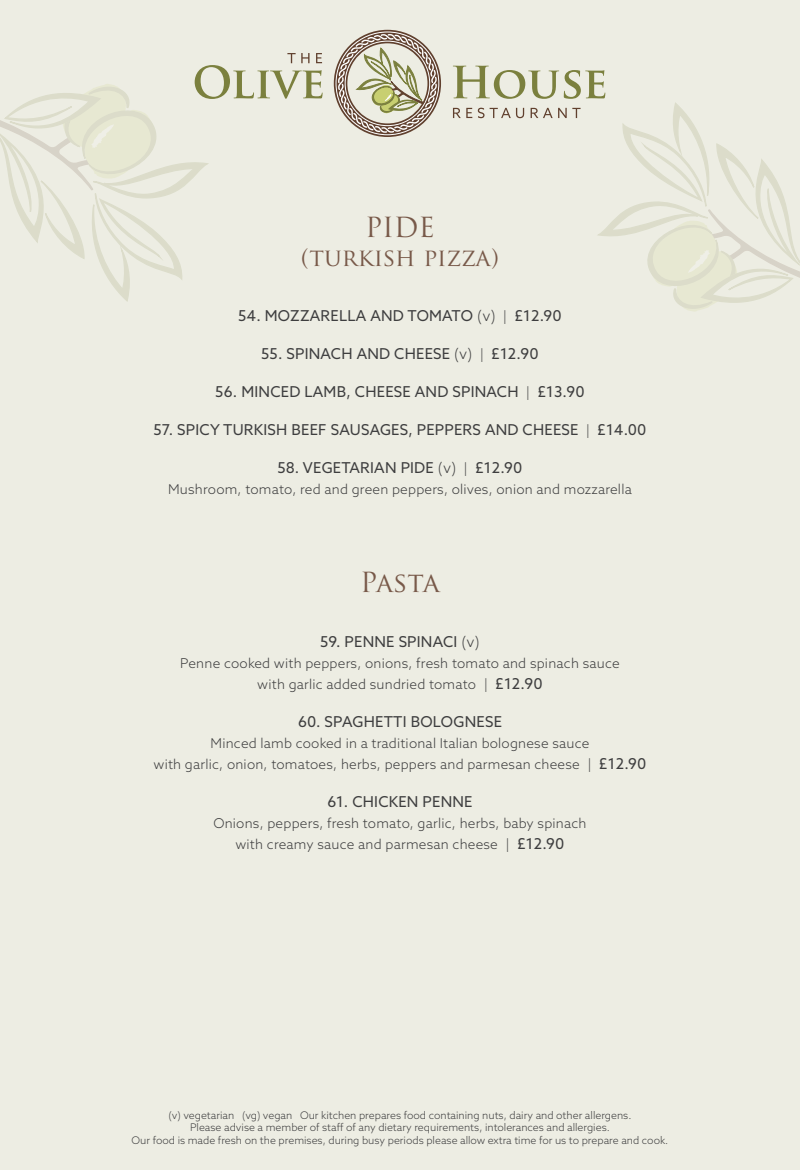
<style>
.page{position:relative;width:800px;height:1170px;background:#fff}
.page>*{position:absolute;margin:0;border:0;box-sizing:border-box;transform-origin:0 0}
.t1{font:27px "Trajan Pro";letter-spacing:-.01em;color:#785949}
.t2{font:24px "Trajan Pro";color:#785949}
.t3{font:15px "Azo Sans";letter-spacing:.015em;color:#3e3e3f}
.t4{font:300 13.5px/21px "Azo Sans";letter-spacing:.015em;color:#3e3e3f;text-align:center}
.t5{font:300 10.5px/12.6px "Azo Sans";color:#3e3e3f;text-align:center}
.s1{font-weight:300}
.s2{font-weight:300;font-size:13.5px}
.s3{font-weight:400;font-size:15px}
</style>
<div class="page">
<div style="left:0;top:0;width:799px;height:1169px;background:#edede3"></div>
<svg style="left:334px;top:30px;width:107px;height:107px"></svg>
<svg style="left:0;top:53px;width:322px;height:249px"></svg>
<svg style="left:453px;top:66px;width:346px;height:245px"></svg>
<h1 class="t1" style="left:365px;top:210px;width:71px">PIDE</h1>
<h2 class="t2" style="left:301px;top:242px;width:200px">(turkish pizza)</h2>
<p class="t3" style="left:238px;top:305px;width:325px">54. MOZZARELLA AND TOMATO <span class="s1">(v)</span> <span class="s2">|</span> £12.90</p>
<p class="t3" style="left:261px;top:343px;width:279px">55. SPINACH AND CHEESE <span class="s1">(v)</span> <span class="s2">|</span> £12.90</p>
<p class="t3" style="left:215px;top:381px;width:371px">56. MINCED LAMB, CHEESE AND SPINACH <span class="s2">|</span> £13.90</p>
<p class="t3" style="left:153px;top:419px;width:494px">57. SPICY TURKISH BEEF SAUSAGES, PEPPERS AND CHEESE <span class="s2">|</span> £14.00</p>
<p class="t3" style="left:277px;top:457px;width:246px">58. VEGETARIAN PIDE <span class="s1">(v)</span> <span class="s2">|</span> £12.90</p>
<p class="t4" style="left:168px;top:478px;width:465px">Mushroom, tomato, red and green peppers, olives, onion and mozzarella</p>
<h1 class="t1" style="left:360px;top:565px;width:81px">Pasta</h1>
<p class="t3" style="left:320px;top:632px;width:161px">59. PENNE SPINACI <span class="s1">(v)</span></p>
<p class="t4" style="left:180px;top:652px;width:441px">Penne cooked with peppers, onions, fresh tomato and spinach sauce with garlic added sundried tomato | <span class="s3">£12.90</span></p>
<p class="t3" style="left:298px;top:712px;width:205px">60. SPAGHETTI BOLOGNESE</p>
<p class="t4" style="left:153px;top:732px;width:494px">Minced lamb cooked in a traditional Italian bolognese sauce<br>with garlic, onion, tomatoes, herbs, peppers and parmesan cheese | <span class="s3">£12.90</span></p>
<p class="t3" style="left:327px;top:792px;width:147px">61. CHICKEN PENNE</p>
<p class="t4" style="left:213px;top:812px;width:374px">Onions, peppers, fresh tomato, garlic, herbs, baby spinach with creamy sauce and parmesan cheese | <span class="s3">£12.90</span></p>
<p class="t5" style="left:131px;top:1108px;width:538px">(v) vegetarian (vg) vegan Our kitchen prepares food containing nuts, dairy and other allergens.<br>Please advise a member of staff of any dietary requirements, intolerances and allergies.<br>Our food is made fresh on the premises, during busy periods please allow extra time for us to prepare and cook.</p>
</div>
